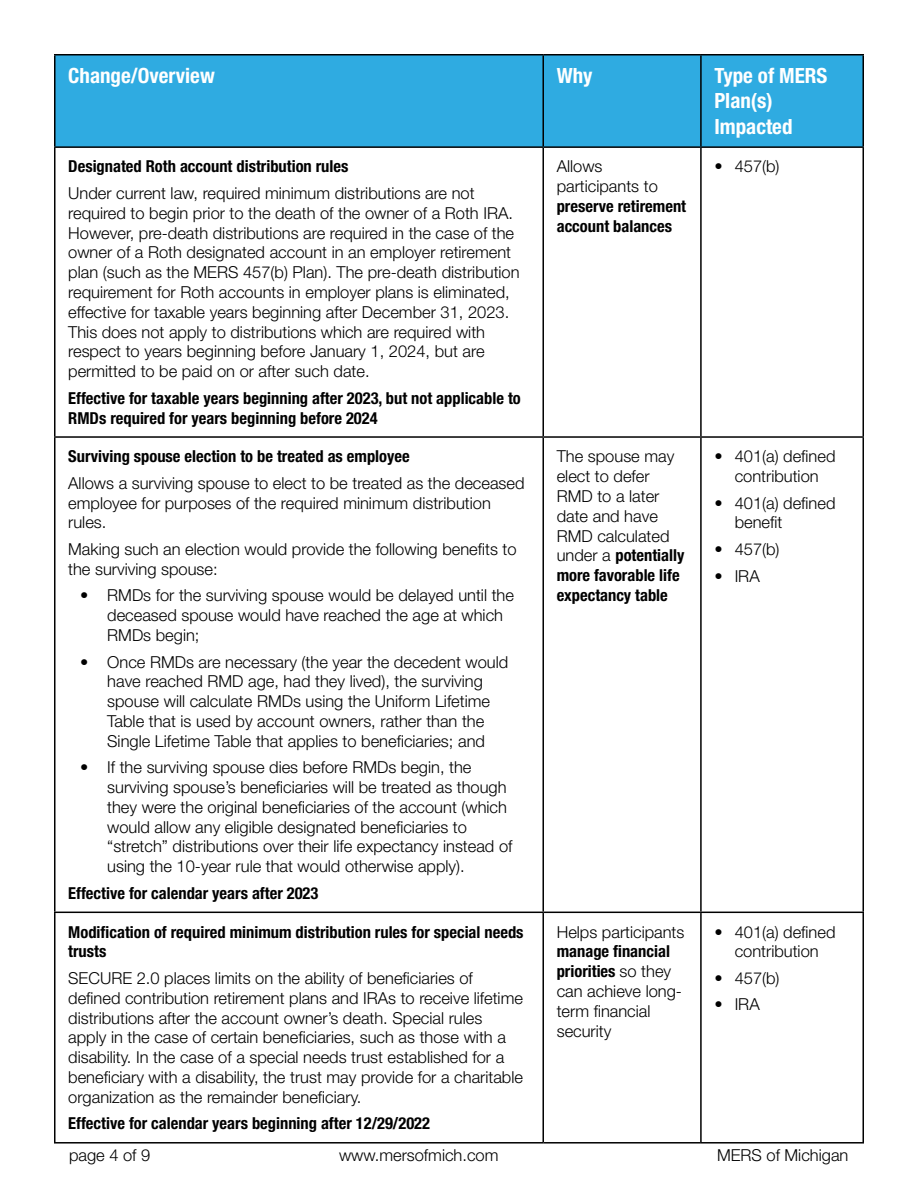
<style>
.page{position:relative;width:918px;height:1188px;background:#fff}
.page>*{position:absolute;margin:0;border:0;box-sizing:border-box;transform-origin:0 0}
.TableHeaders{font:700 condensed 21px/25.2px "Helvetica Neue LT Std";color:#fff}
.BodyText{font:300 16.5px/19.8px "Helvetica Neue LT Std";color:#000}
.BodyText-2{font:700 condensed 16.5px/19.8px "Helvetica Neue LT Std";color:#000}
.s1{font-weight:300;font-stretch:normal}
.s2{font-weight:700;font-stretch:condensed}
</style>
<div class="page">
<div style="left:56px;top:56px;width:806px;height:90px;background:#2fabe1"></div>
<hr style="left:54px;top:54px;width:489px;height:2px;background:#000">
<hr style="left:54px;top:55px;width:2px;height:91px;background:#000">
<hr style="left:543px;top:54px;width:158px;height:2px;background:#000">
<hr style="left:542px;top:55px;width:2px;height:91px;background:#000">
<hr style="left:701px;top:54px;width:163px;height:2px;background:#000">
<hr style="left:700px;top:55px;width:2px;height:91px;background:#000">
<hr style="left:862px;top:55px;width:2px;height:91px;background:#000">
<hr style="left:54px;top:146px;width:489px;height:2px;background:#000">
<hr style="left:54px;top:148px;width:2px;height:288px;background:#000">
<hr style="left:543px;top:146px;width:158px;height:2px;background:#000">
<hr style="left:542px;top:148px;width:2px;height:288px;background:#000">
<hr style="left:701px;top:146px;width:163px;height:2px;background:#000">
<hr style="left:700px;top:148px;width:2px;height:288px;background:#000">
<hr style="left:862px;top:148px;width:2px;height:288px;background:#000">
<hr style="left:54px;top:436px;width:489px;height:2px;background:#000">
<hr style="left:54px;top:438px;width:2px;height:474px;background:#000">
<hr style="left:543px;top:436px;width:158px;height:2px;background:#000">
<hr style="left:542px;top:438px;width:2px;height:474px;background:#000">
<hr style="left:701px;top:436px;width:163px;height:2px;background:#000">
<hr style="left:700px;top:438px;width:2px;height:474px;background:#000">
<hr style="left:862px;top:438px;width:2px;height:474px;background:#000">
<hr style="left:54px;top:912px;width:489px;height:1px;background:#000">
<hr style="left:54px;top:913px;width:2px;height:229px;background:#000">
<hr style="left:543px;top:912px;width:158px;height:1px;background:#000">
<hr style="left:542px;top:913px;width:2px;height:229px;background:#000">
<hr style="left:701px;top:912px;width:163px;height:1px;background:#000">
<hr style="left:700px;top:913px;width:2px;height:229px;background:#000">
<hr style="left:862px;top:913px;width:2px;height:229px;background:#000">
<hr style="left:54px;top:1142px;width:489px;height:2px;background:#000">
<hr style="left:543px;top:1142px;width:158px;height:2px;background:#000">
<hr style="left:701px;top:1142px;width:163px;height:2px;background:#000">
<p class="TableHeaders" style="left:68px;top:63px;width:148px">Change/Overview</p>
<p class="TableHeaders" style="left:557px;top:63px;width:37px">Why</p>
<p class="TableHeaders" style="left:714px;top:63px;width:115px">Type of MERS<br>Plan(s)<br>Impacted</p>
<p class="BodyText-2" style="left:68px;top:156px;width:282px">Designated Roth account distribution rules</p>
<p class="BodyText" style="left:68px;top:183px;width:453px">Under current law, required minimum distributions are not required to begin prior to the death of the owner of a Roth IRA.<br>However, pre-death distributions are required in the case of the owner of a Roth designated account in an employer retirement plan (such as the MERS 457(b) Plan). The pre-death distribution requirement for Roth accounts in employer plans is eliminated, effective for taxable years beginning after December 31, 2023.<br>This does not apply to distributions which are required with respect to years beginning before January 1, 2024, but are permitted to be paid on or after such date.</p>
<p class="BodyText-2" style="left:68px;top:388px;width:454px">Effective for taxable years beginning after 2023, but not applicable to<br>RMDs required for years beginning before 2024</p>
<p class="BodyText-2" style="left:557px;top:156px;width:131px"><span class="s1">Allows participants to </span>preserve retirement account balances</p>
<p class="BodyText" style="left:714px;top:156px;width:67px">• 457(b)</p>
<p class="BodyText-2" style="left:68px;top:446px;width:343px">Surviving spouse election to be treated as employee</p>
<p class="BodyText" style="left:68px;top:473px;width:458px">Allows a surviving spouse to elect to be treated as the deceased employee for purposes of the required minimum distribution rules.</p>
<p class="BodyText" style="left:68px;top:539px;width:450px">Making such an election would provide the following benefits to the surviving spouse:</p>
<p class="BodyText" style="left:107px;top:585px;width:408px;text-indent:-27px">• RMDs for the surviving spouse would be delayed until the deceased spouse would have reached the age at which<br>RMDs begin;</p>
<p class="BodyText" style="left:80px;top:651px;width:430px;text-align:center">• Once RMDs are necessary (the year the decedent would have reached RMD age, had they lived), the surviving spouse will calculate RMDs using the Uniform Lifetime<br>Table that is used by account owners, rather than the<br>Single Lifetime Table that applies to beneficiaries; and</p>
<p class="BodyText" style="left:107px;top:757px;width:407px;text-indent:-27px">• If the surviving spouse dies before RMDs begin, the surviving spouse’s beneficiaries will be treated as though they were the original beneficiaries of the account (which would allow any eligible designated beneficiaries to “stretch” distributions over their life expectancy instead of using the 10-year rule that would otherwise apply).</p>
<p class="BodyText-2" style="left:68px;top:883px;width:252px">Effective for calendar years after 2023</p>
<p class="BodyText-2" style="left:68px;top:922px;width:457px">Modification of required minimum distribution rules for special needs trusts</p>
<p class="BodyText" style="left:68px;top:968px;width:456px">SECURE 2.0 places limits on the ability of beneficiaries of defined contribution retirement plans and IRAs to receive lifetime distributions after the account owner’s death. Special rules apply in the case of certain beneficiaries, such as those with a disability. In the case of a special needs trust established for a beneficiary with a disability, the trust may provide for a charitable organization as the remainder beneficiary.</p>
<p class="BodyText-2" style="left:68px;top:1113px;width:363px">Effective for calendar years beginning after 12/29/2022</p>
<p class="BodyText" style="left:557px;top:446px;width:129px">The spouse may elect to defer<br>RMD to a later date and have<br>RMD calculated under a <span class="s2">potentially more favorable life expectancy table</span></p>
<p class="BodyText" style="left:714px;top:446px;width:123px;text-align:center">• 401(a) defined contribution</p>
<p class="BodyText" style="left:735px;top:493px;width:102px;text-indent:-20px">• 401(a) defined benefit</p>
<p class="BodyText" style="left:714px;top:539px;width:67px">• 457(b)</p>
<p class="BodyText" style="left:714px;top:565px;width:47px">• IRA</p>
<p class="BodyText" style="left:557px;top:921px;width:129px">Helps participants <span class="s2">manage financial priorities</span> so they can achieve long&shy;term financial security</p>
<p class="BodyText" style="left:714px;top:921px;width:123px;text-align:center">• 401(a) defined contribution</p>
<p class="BodyText" style="left:714px;top:968px;width:67px">• 457(b)</p>
<p class="BodyText" style="left:714px;top:994px;width:47px">• IRA</p>
<p class="BodyText" style="left:69px;top:1145px;width:83px">page 4 of 9</p>
<p class="BodyText" style="left:339px;top:1145px;width:161px">www.mersofmich.com</p>
<p class="BodyText" style="left:717px;top:1145px;width:133px">MERS of Michigan</p>
</div>
